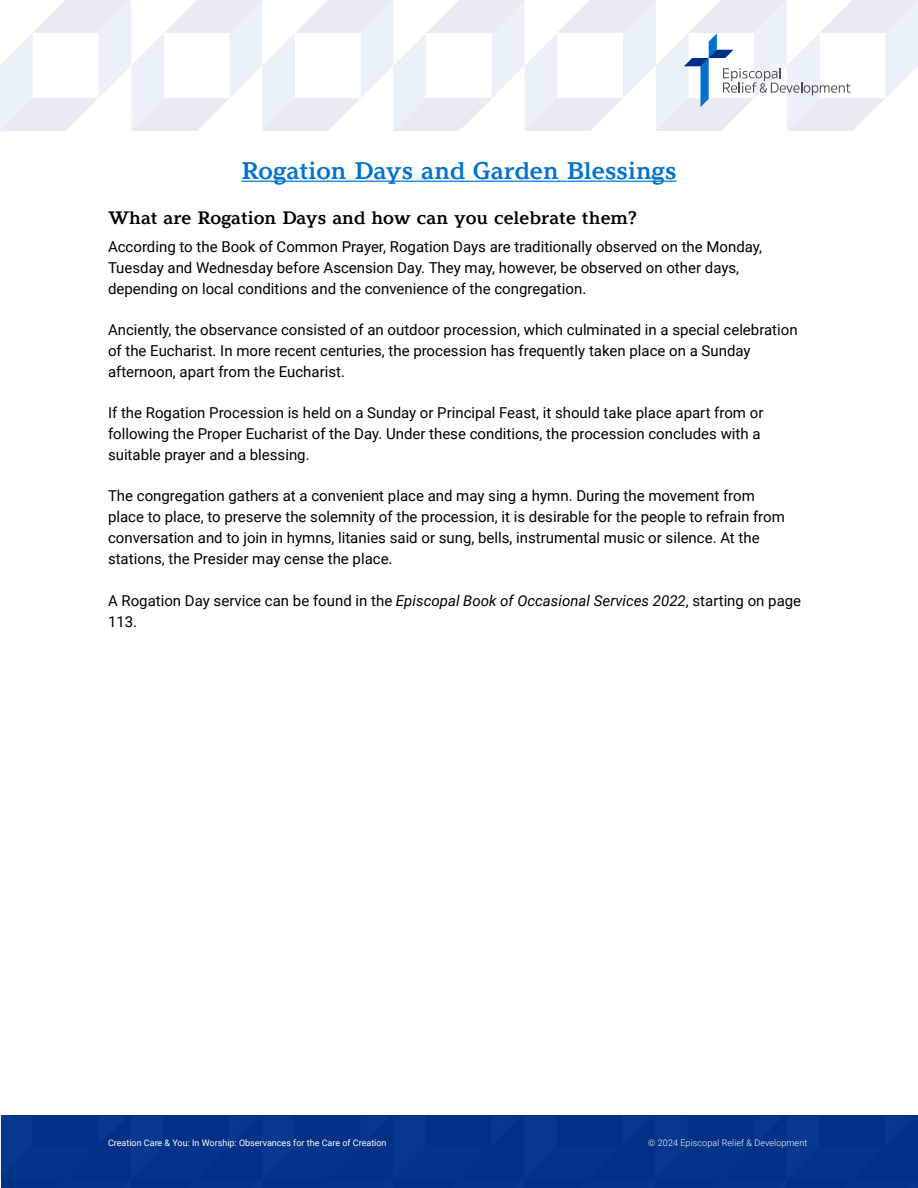
<style>
.page{position:relative;width:918px;height:1188px;background:#fff}
.page>*{position:absolute;margin:0;border:0;box-sizing:border-box;transform-origin:0 0}
.t1{font:700 24px "Argesta Text";color:#0072ce}
.t2{font:700 18px "Argesta Text";color:#000}
.t3{font:15px/21px "Roboto";color:#000}
.t4{font:9px "Roboto";color:#fff}
.t5{font:300 9px "Roboto";letter-spacing:.01em;color:#fff}
.s1{font-style:italic}
</style>
<div class="page">
<div style="left:0;top:1116px;width:917px;height:72px;background:#03348c"></div>
<svg style="left:0;top:0;width:918px;height:131px"></svg>
<hr style="left:241px;top:181px;width:436px;height:1px;background:#0072ce">
<h1 class="t1" style="left:241px;top:156px;width:437px">Rogation Days and Garden Blessings</h1>
<p class="t2" style="left:108px;top:207px;width:531px">What are Rogation Days and how can you celebrate them?</p>
<p class="t3" style="left:108px;top:235px;width:656px">According to the Book of Common Prayer, Rogation Days are traditionally observed on the Monday,<br>Tuesday and Wednesday before Ascension Day. They may, however, be observed on other days, depending on local conditions and the convenience of the congregation.</p>
<p class="t3" style="left:108px;top:318px;width:691px">Anciently, the observance consisted of an outdoor procession, which culminated in a special celebration of the Eucharist. In more recent centuries, the procession has frequently taken place on a Sunday afternoon, apart from the Eucharist.</p>
<p class="t3" style="left:108px;top:402px;width:657px">If the Rogation Procession is held on a Sunday or Principal Feast, it should take place apart from or following the Proper Eucharist of the Day. Under these conditions, the procession concludes with a suitable prayer and a blessing.</p>
<p class="t3" style="left:108px;top:485px;width:678px">The congregation gathers at a convenient place and may sing a hymn. During the movement from place to place, to preserve the solemnity of the procession, it is desirable for the people to refrain from conversation and to join in hymns, litanies said or sung, bells, instrumental music or silence. At the stations, the Presider may cense the place.</p>
<p class="t3" style="left:108px;top:589px;width:695px">A Rogation Day service can be found in the <span class="s1">Episcopal Book of Occasional Services 2022</span>, starting on page<br>113.</p>
<p class="t4" style="left:108px;top:1136px;width:280px">Creation Care &amp; You: In Worship: Observances for the Care of Creation</p>
<p class="t5" style="left:648px;top:1136px;width:160px">© 2024 Episcopal Relief &amp; Development</p>
</div>
